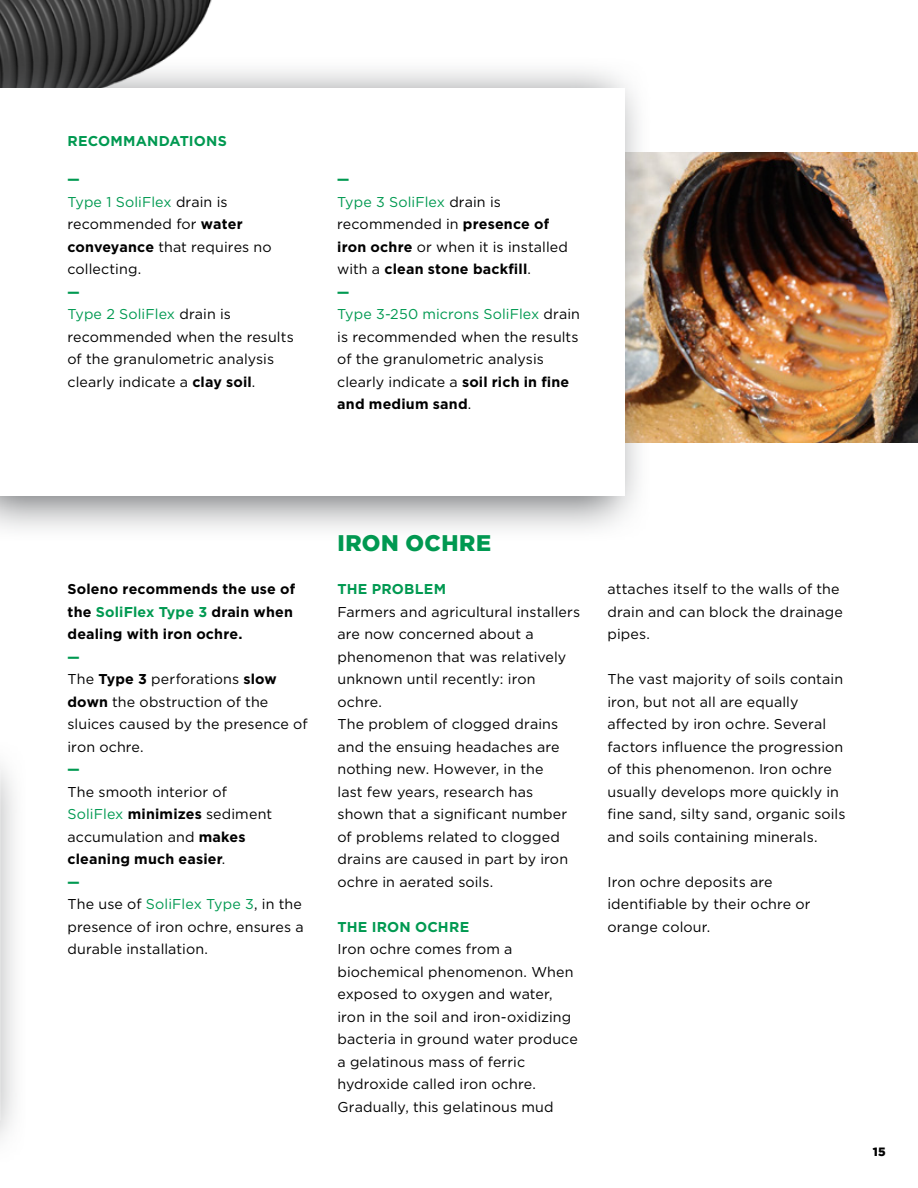
<style>
.page{position:relative;width:918px;height:1188px;background:#fff}
.page>*{position:absolute;margin:0;border:0;box-sizing:border-box;transform-origin:0 0}
.t1{font:900 22.5px "Gotham";letter-spacing:.025em;color:#009951}
.t2{font:14.25px/22.5px "Gotham";letter-spacing:.01em;color:#000}
.t3{font:700 14.25px/22.5px "Gotham";letter-spacing:.015em;color:#000}
.t4{font:700 14.25px "Gotham";letter-spacing:.015em;color:#009951}
.t5{font:900 13.5px "Gotham";color:#009951}
.t6{font:900 12px "Gotham";color:#000}
.s1{color:#009951}
.s2{font-weight:700}
</style>
<div class="page">
<img style="left:0;top:0;width:212px;height:58px">
<img style="left:650px;top:152px;width:268px;height:290px">
<svg style="left:0;top:766px;width:15px;height:372px;fill:#eaebeb"></svg>
<svg style="left:0;top:58px;width:650px;height:472px"></svg>
<div style="left:0;top:88px;width:624px;height:408px;background:#fff"></div>
<p class="t4" style="left:68px;top:132px;width:161px">RECOMMANDATIONS</p>
<p class="t5" style="left:68px;top:172px;width:14px">—</p>
<p class="t2" style="left:68px;top:190px;width:206px"><span class="s1">Type 1 SoliFlex</span> drain is recommended for <span class="s2">water conveyance</span> that requires no collecting.</p>
<p class="t5" style="left:68px;top:284px;width:14px">—</p>
<p class="t2" style="left:68px;top:303px;width:228px"><span class="s1">Type 2 SoliFlex</span> drain is recommended when the results of the granulometric analysis clearly indicate a <span class="s2">clay soil</span>.</p>
<p class="t5" style="left:337px;top:172px;width:14px">—</p>
<p class="t2" style="left:337px;top:190px;width:232px"><span class="s1">Type 3 SoliFlex</span> drain is recommended in <span class="s2">presence of iron ochre</span> or when it is installed with a <span class="s2">clean stone backfill</span>.</p>
<p class="t5" style="left:337px;top:284px;width:14px">—</p>
<p class="t2" style="left:337px;top:303px;width:244px"><span class="s1">Type 3-250 microns SoliFlex</span> drain is recommended when the results of the granulometric analysis clearly indicate a <span class="s2">soil rich in fine and medium sand</span>.</p>
<p class="t3" style="left:68px;top:578px;width:229px">Soleno recommends the use of the <span class="s1">SoliFlex Type 3</span> drain when dealing with iron ochre.</p>
<p class="t5" style="left:68px;top:649px;width:14px">—</p>
<p class="t2" style="left:68px;top:667px;width:242px">The <span class="s2">Type 3</span> perforations <span class="s2">slow down</span> the obstruction of the sluices caused by the presence of iron ochre.</p>
<p class="t5" style="left:68px;top:761px;width:14px">—</p>
<p class="t2" style="left:68px;top:780px;width:206px">The smooth interior of<br><span class="s1">SoliFlex</span> <span class="s2">minimizes</span> sediment accumulation and <span class="s2">makes cleaning much easier</span>.</p>
<p class="t5" style="left:68px;top:874px;width:14px">—</p>
<p class="t2" style="left:68px;top:892px;width:238px;text-align:justify">The use of <span class="s1">SoliFlex Type 3</span>, in the presence of iron ochre, ensures a durable installation.</p>
<h1 class="t1" style="left:337px;top:530px;width:155px">IRON OCHRE</h1>
<p class="t4" style="left:337px;top:580px;width:110px">THE PROBLEM</p>
<p class="t2" style="left:337px;top:600px;width:244px">Farmers and agricultural installers are now concerned about a phenomenon that was relatively unknown until recently: iron ochre.<br>The problem of clogged drains and the ensuing headaches are nothing new. However, in the<br>last few years, research has shown that a significant number of problems related to clogged drains are caused in part by iron ochre in aerated soils.</p>
<p class="t4" style="left:337px;top:917px;width:133px">THE IRON OCHRE</p>
<p class="t2" style="left:337px;top:937px;width:242px">Iron ochre comes from a biochemical phenomenon. When exposed to oxygen and water, iron in the soil and iron-oxidizing bacteria in ground water produce a gelatinous mass of ferric hydroxide called iron ochre.<br>Gradually, this gelatinous mud</p>
<p class="t2" style="left:607px;top:577px;width:237px">attaches itself to the walls of the drain and can block the drainage pipes.</p>
<p class="t2" style="left:607px;top:667px;width:240px">The vast majority of soils contain iron, but not all are equally affected by iron ochre. Several factors influence the progression of this phenomenon. Iron ochre usually develops more quickly in fine sand, silty sand, organic soils and soils containing minerals.</p>
<p class="t2" style="left:607px;top:870px;width:205px">Iron ochre deposits are identifiable by their ochre or orange colour.</p>
<p class="t6" style="left:873px;top:1145px;width:14px">15</p>
</div>
